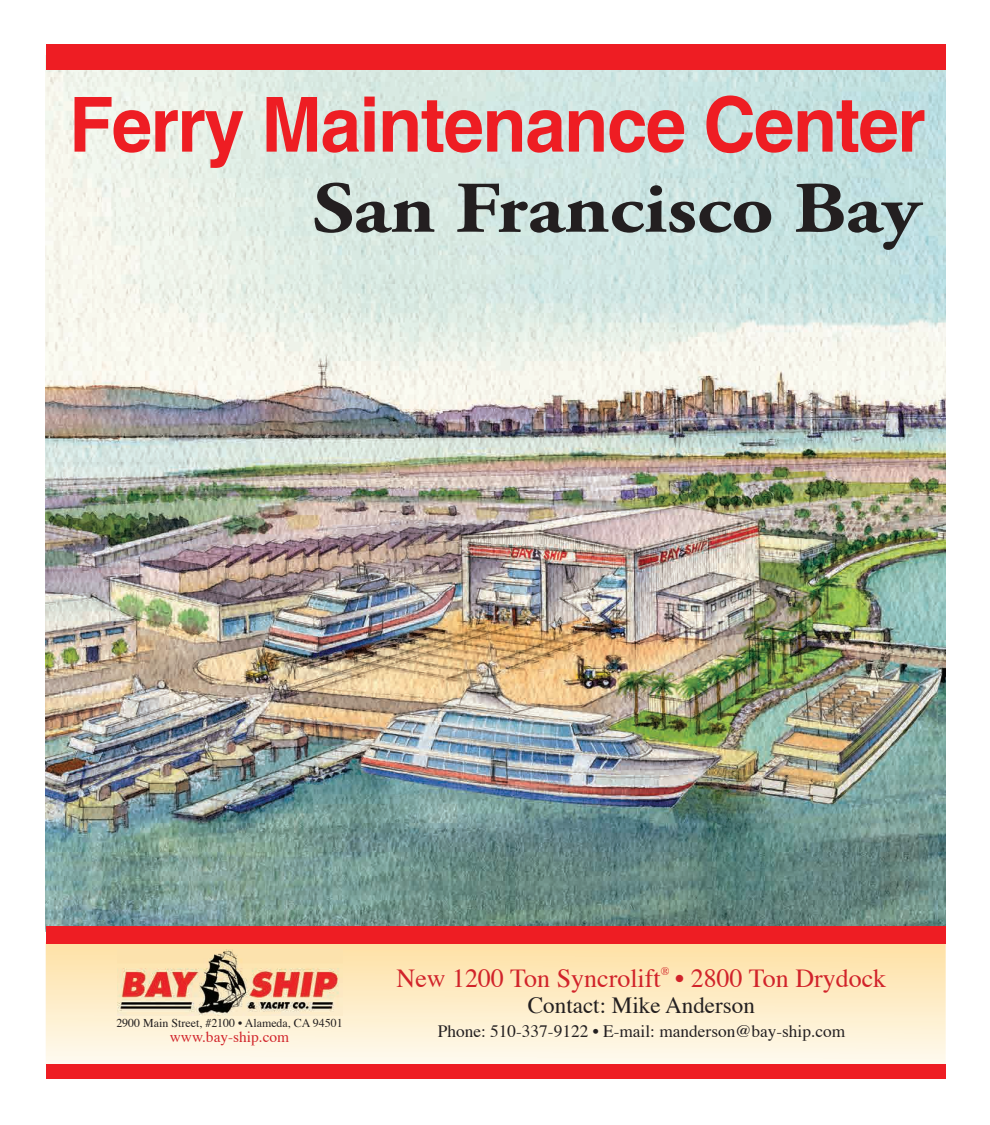
<style>
.page{position:relative;width:990px;height:1125px;background:#fff}
.page>*{position:absolute;margin:0;border:0;box-sizing:border-box;transform-origin:0 0}
.t1{font:700 76.12px "Helvetica";letter-spacing:-.02em;color:#ee1d23;scale:.95 1}
.t2{font:700 72.62px "Adobe Garamond Pro";color:#231f20;scale:1.14 1}
.t3{font:26px "Times";color:#d1232a}
.t4{font:23.12px "Times";color:#231f20}
.t5{font:17.38px "Times";color:#231f20}
.t6{font:15.38px "Times";color:#d1232a}
.t7{font:12px "Times";color:#231f20}
.t8{font:11.5px "Times";color:#d1232a}
</style>
<div class="page">
<img style="left:46px;top:70px;width:900px;height:857px">
<svg style="left:46px;top:944px;width:900px;height:120px"></svg>
<img style="left:117px;top:949px;width:225px;height:67px">
<div style="left:46px;top:44px;width:900px;height:26px;background:#ee1d23"></div>
<div style="left:46px;top:1064px;width:900px;height:15px;background:#ee1d23"></div>
<div style="left:46px;top:927px;width:900px;height:17px;background:#ee1d23"></div>
<h1 class="t1" style="left:69px;top:78px;width:903px">Ferry Maintenance Center</h1>
<h2 class="t2" style="left:313px;top:166px;width:535px">San Francisco Bay</h2>
<p class="t7" style="left:116px;top:1015px;width:228px">2900 Main Street, #2100 • Alameda, CA 94501</p>
<p class="t6" style="left:170px;top:1027px;width:121px">www.bay-ship.com</p>
<h3 class="t3" style="left:397px;top:961px;width:266px">New 1200 Ton Syncrolift</h3>
<p class="t8" style="left:661px;top:964px;width:10px">®</p>
<h3 class="t3" style="left:675px;top:961px;width:213px">• 2800 Ton Drydock</h3>
<h3 class="t4" style="left:528px;top:991px;width:229px">Contact: Mike Anderson</h3>
<p class="t5" style="left:438px;top:1020px;width:409px">Phone: 510-337-9122 • E-mail: manderson@bay-ship.com</p>
</div>
